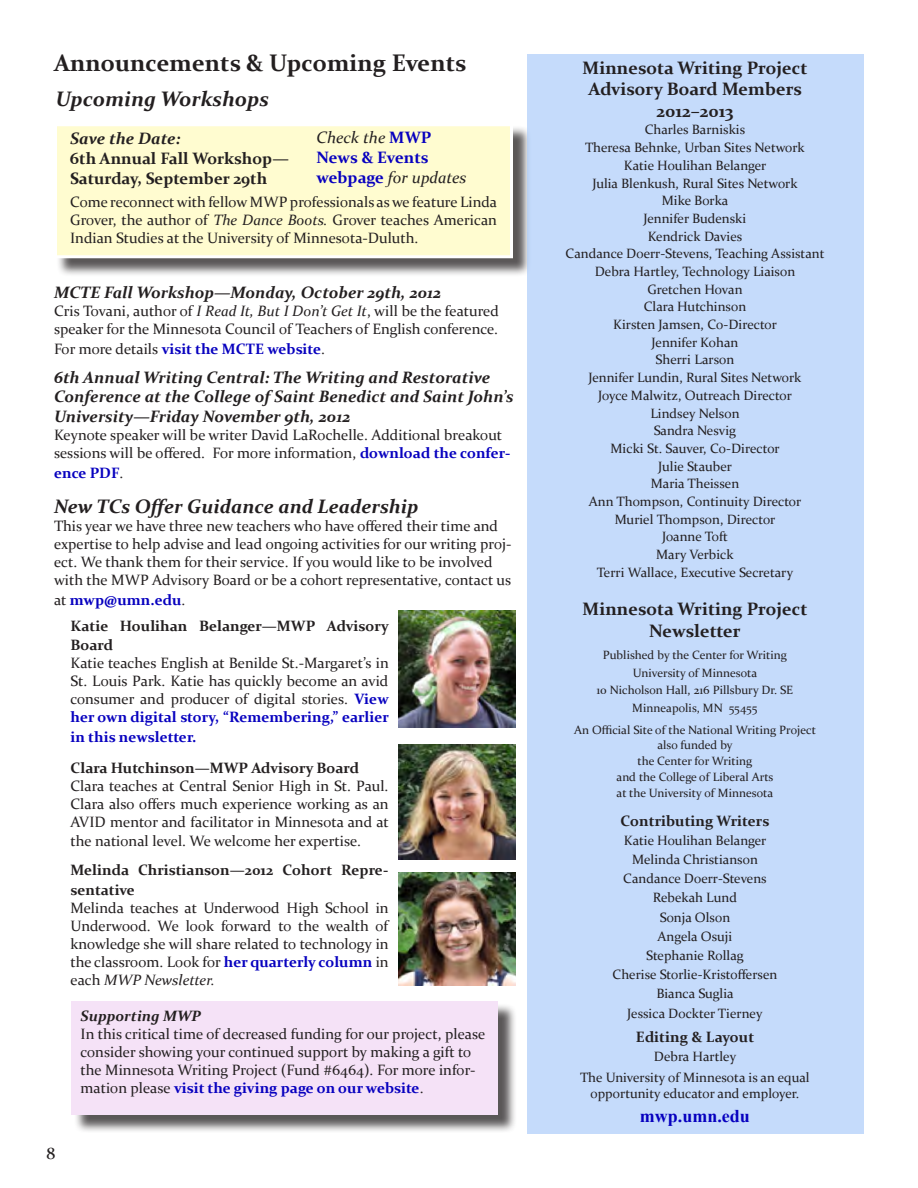
<style>
.page{position:relative;width:918px;height:1188px;background:#fff}
.page>*{position:absolute;margin:0;border:0;box-sizing:border-box;transform-origin:0 0}
.t1{font:700 24px "Constantia";color:#231f20}
.Paragraph_Style_5{font:italic 700 21px "Constantia";color:#231f20}
.t2{font:italic 700 19.5px "Constantia";color:#231f20}
.t3{font:700 18px "Constantia";color:#231f20}
.t4{font:700 18px "Times New Roman";color:#0700bf}
.t5{font:italic 700 16.5px/19.8px "Constantia";color:#231f20}
.t6{font:700 16.5px/19.8px "Constantia";color:#231f20}
.t7{font:italic 16.5px "Constantia";color:#231f20}
.t8{font:700 16.5px "Constantia";color:#0700bf}
.t9{font:16.5px "Constantia";color:#231f20}
.t10{font:15px/18px "Constantia";color:#231f20}
.t11{font:700 15px/19.8px "Constantia";color:#231f20}
.t12{font:700 15px "Constantia";color:#0700bf}
.t13{font:italic 700 15px "Constantia";color:#231f20}
.Paragraph_Style_5-2{font:13.5px "Constantia";color:#231f20}
.t14{font:12px "Constantia";color:#231f20}
.s1{font-weight:700;font-style:normal;color:#0700bf}
.s2{font-style:italic}
.s3{font-weight:400;color:#231f20}
.s4{font-weight:700;color:#0700bf}
</style>
<div class="page">
<div style="left:56px;top:126px;width:475px;height:151px;background:#231f20;opacity:.75"></div>
<div style="left:54px;top:123px;width:459px;height:135px;background:#fffcd0;border:3px solid #fff"></div>
<div style="left:73px;top:1003px;width:444px;height:131px;background:#231f20;opacity:.75"></div>
<div style="left:71px;top:1001px;width:427px;height:114px;background:#f5e2f7"></div>
<div style="left:528px;top:54px;width:336px;height:1080px;background:#c5dbfb"></div>
<img style="left:398px;top:872px;width:117px;height:114px">
<img style="left:398px;top:610px;width:117px;height:117px">
<img style="left:398px;top:744px;width:117px;height:116px">
<p class="t1" style="left:54px;top:46px;width:414px">Announcements &amp; Upcoming Events</p>
<p class="t3" style="left:583px;top:55px;width:227px">Minnesota Writing Project</p>
<p class="t3" style="left:588px;top:77px;width:215px">Advisory Board Members</p>
<p class="t3" style="left:656px;top:98px;width:79px">2012–2013</p>
<p class="Paragraph_Style_5-2" style="left:645px;top:121px;width:102px">Charles Barniskis</p>
<p class="Paragraph_Style_5-2" style="left:585px;top:138px;width:221px">Theresa Behnke, Urban Sites Network</p>
<p class="Paragraph_Style_5-2" style="left:624px;top:156px;width:144px">Katie Houlihan Belanger</p>
<p class="Paragraph_Style_5-2" style="left:592px;top:174px;width:207px">Julia Blenkush, Rural Sites Network</p>
<p class="Paragraph_Style_5-2" style="left:662px;top:191px;width:68px">Mike Borka</p>
<p class="Paragraph_Style_5-2" style="left:643px;top:209px;width:104px">Jennifer Budenski</p>
<p class="Paragraph_Style_5-2" style="left:648px;top:227px;width:96px">Kendrick Davies</p>
<p class="Paragraph_Style_5-2" style="left:566px;top:245px;width:260px">Candance Doerr-Stevens, Teaching Assistant</p>
<p class="Paragraph_Style_5-2" style="left:595px;top:262px;width:202px">Debra Hartley, Technology Liaison</p>
<p class="Paragraph_Style_5-2" style="left:647px;top:280px;width:97px">Gretchen Hovan</p>
<p class="Paragraph_Style_5-2" style="left:644px;top:298px;width:104px">Clara Hutchinson</p>
<p class="Paragraph_Style_5-2" style="left:613px;top:315px;width:165px">Kirsten Jamsen, Co-Director</p>
<p class="Paragraph_Style_5-2" style="left:652px;top:333px;width:88px">Jennifer Kohan</p>
<p class="Paragraph_Style_5-2" style="left:656px;top:351px;width:80px">Sherri Larson</p>
<p class="Paragraph_Style_5-2" style="left:588px;top:368px;width:215px">Jennifer Lundin, Rural Sites Network</p>
<p class="Paragraph_Style_5-2" style="left:598px;top:386px;width:195px">Joyce Malwitz, Outreach Director</p>
<p class="Paragraph_Style_5-2" style="left:650px;top:404px;width:91px">Lindsey Nelson</p>
<p class="Paragraph_Style_5-2" style="left:654px;top:422px;width:84px">Sandra Nesvig</p>
<p class="Paragraph_Style_5-2" style="left:610px;top:439px;width:171px">Micki St. Sauver, Co-Director</p>
<p class="Paragraph_Style_5-2" style="left:658px;top:457px;width:75px">Julie Stauber</p>
<p class="Paragraph_Style_5-2" style="left:651px;top:475px;width:90px">Maria Theissen</p>
<p class="Paragraph_Style_5-2" style="left:589px;top:492px;width:214px">Ann Thompson, Continuity Director</p>
<p class="Paragraph_Style_5-2" style="left:615px;top:510px;width:162px">Muriel Thompson, Director</p>
<p class="Paragraph_Style_5-2" style="left:662px;top:528px;width:68px">Joanne Toft</p>
<p class="Paragraph_Style_5-2" style="left:656px;top:545px;width:79px">Mary Verbick</p>
<p class="Paragraph_Style_5-2" style="left:597px;top:563px;width:198px">Terri Wallace, Executive Secretary</p>
<p class="t3" style="left:583px;top:596px;width:227px">Minnesota Writing Project</p>
<p class="t3" style="left:649px;top:618px;width:93px">Newsletter</p>
<p class="t14" style="left:603px;top:647px;width:186px">Published by the Center for Writing</p>
<p class="t14" style="left:633px;top:665px;width:126px">University of Minnesota</p>
<p class="t14" style="left:597px;top:682px;width:198px">10 Nicholson Hall, 216 Pillsbury Dr. SE</p>
<p class="t14" style="left:632px;top:699px;width:127px">Minneapolis, MN 55455</p>
<p class="t14" style="left:574px;top:721px;width:243px">An Official Site of the National Writing Project</p>
<p class="t14" style="left:657px;top:737px;width:77px">also funded by</p>
<p class="t14" style="left:638px;top:753px;width:116px">the Center for Writing</p>
<p class="t14" style="left:617px;top:769px;width:158px">and the College of Liberal Arts</p>
<p class="t14" style="left:617px;top:785px;width:158px">at the University of Minnesota</p>
<p class="t11" style="left:621px;top:810px;width:150px">Contributing Writers</p>
<p class="Paragraph_Style_5-2" style="left:624px;top:831px;width:144px">Katie Houlihan Belanger</p>
<p class="Paragraph_Style_5-2" style="left:632px;top:850px;width:127px">Melinda Christianson</p>
<p class="Paragraph_Style_5-2" style="left:623px;top:869px;width:145px">Candance Doerr-Stevens</p>
<p class="Paragraph_Style_5-2" style="left:653px;top:889px;width:86px">Rebekah Lund</p>
<p class="Paragraph_Style_5-2" style="left:660px;top:908px;width:72px">Sonja Olson</p>
<p class="Paragraph_Style_5-2" style="left:658px;top:927px;width:76px">Angela Osuji</p>
<p class="Paragraph_Style_5-2" style="left:646px;top:946px;width:99px">Stephanie Rollag</p>
<p class="Paragraph_Style_5-2" style="left:613px;top:965px;width:166px">Cherise Storlie-Kristoffersen</p>
<p class="Paragraph_Style_5-2" style="left:656px;top:985px;width:79px">Bianca Suglia</p>
<p class="Paragraph_Style_5-2" style="left:627px;top:1004px;width:137px">Jessica Dockter Tierney</p>
<p class="t11" style="left:636px;top:1026px;width:120px">Editing &amp; Layout</p>
<p class="Paragraph_Style_5-2" style="left:654px;top:1047px;width:84px">Debra Hartley</p>
<p class="Paragraph_Style_5-2" style="left:580px;top:1068px;width:231px">The University of Minnesota is an equal</p>
<p class="Paragraph_Style_5-2" style="left:590px;top:1084px;width:210px">opportunity educator and employer.</p>
<p class="t4" style="left:640px;top:1104px;width:112px">mwp.umn.edu</p>
<p class="Paragraph_Style_5" style="left:56px;top:85px;width:215px">Upcoming Workshops</p>
<p class="t7" style="left:317px;top:126px;width:116px">Check the <span class="s1">MWP</span></p>
<p class="t8" style="left:317px;top:146px;width:113px">News &amp; Events</p>
<p class="t7" style="left:317px;top:166px;width:152px"><span class="s1">webpage</span> for updates</p>
<p class="t10" style="left:70px;top:192px;width:428px;text-align:justify">Come reconnect with fellow MWP professionals as we feature Linda Grover, the author of <span class="s2">The Dance Boots.</span> Grover teaches American Indian Studies at the University of Minnesota-Duluth.</p>
<p class="t5" style="left:70px;top:128px;width:112px">Save the Date:</p>
<p class="t6" style="left:70px;top:147px;width:220px">6th Annual Fall Workshop—<br>Saturday, September 29th</p>
<p class="t5" style="left:54px;top:282px;width:389px">MCTE Fall Workshop—Monday, October 29th, 2012</p>
<p class="t10" style="left:54px;top:301px;width:446px">Cris Tovani, author of <span class="s2">I Read It, But I Don’t Get It</span>, will be the featured speaker for the Minnesota Council of Teachers of English conference.</p>
<p class="t12" style="left:54px;top:338px;width:273px"><span class="s3">For more details</span> visit the MCTE website<span class="s3">.</span></p>
<p class="t5" style="left:54px;top:366px;width:461px">6th Annual Writing Central: The Writing and Restorative<br>Conference at the College of Saint Benedict and Saint John’s<br>University—Friday November 9th, 2012</p>
<p class="t10" style="left:54px;top:425px;width:458px">Keynote speaker will be writer David LaRochelle. Additional breakout sessions will be offered. For more information, <span class="s4">download the confer-</span></p>
<p class="t12" style="left:54px;top:463px;width:71px">ence PDF<span class="s3">.</span></p>
<p class="t2" style="left:54px;top:493px;width:366px">New TCs Offer Guidance and Leadership</p>
<p class="t10" style="left:54px;top:517px;width:459px">This year we have three new teachers who have offered their time and expertise to help advise and lead ongoing activities for our writing proj&shy;ect. We thank them for their service. If you would like to be involved with the MWP Advisory Board or be a cohort representative, contact us</p>
<p class="t12" style="left:54px;top:590px;width:133px"><span class="s3">at</span> mwp@umn.edu<span class="s3">.</span></p>
<p class="t11" style="left:70px;top:615px;width:320px">Katie Houlihan Belanger—MWP Advisory<br>Board</p>
<p class="t10" style="left:70px;top:654px;width:320px;text-align:justify">Katie teaches English at Benilde St.-Margaret’s in St. Louis Park. Katie has quickly become an avid consumer and producer of digital stories. <span class="s4">View her own digital story, “Remembering,” earlier</span></p>
<p class="t12" style="left:71px;top:727px;width:128px">in this newsletter.</p>
<p class="t11" style="left:71px;top:757px;width:290px">Clara Hutchinson—MWP Advisory Board</p>
<p class="t10" style="left:71px;top:776px;width:320px;text-align:justify">Clara teaches at Central Senior High in St. Paul.<br>Clara also offers much experience working as an AVID mentor and facilitator in Minnesota and at</p>
<p class="t10" style="left:71px;top:832px;width:292px">the national level. We welcome her expertise.</p>
<p class="t11" style="left:71px;top:859px;width:320px">Melinda Christianson—2012 Cohort Repre&shy;sentative</p>
<p class="t10" style="left:71px;top:898px;width:320px;text-align:justify">Melinda teaches at Underwood High School in Underwood. We look forward to the wealth of knowledge she will share related to technology in the classroom. Look for <span class="s4">her quarterly column</span> in each <span class="s2">MWP Newsletter.</span></p>
<p class="t13" style="left:81px;top:1005px;width:122px">Supporting MWP</p>
<p class="t10" style="left:81px;top:1024px;width:406px">In this critical time of decreased funding for our project, please consider showing your continued support by making a gift to the Minnesota Writing Project (Fund #6464). For more infor&shy;mation please <span class="s4">visit the giving page on our website</span>.</p>
<p class="t9" style="left:46px;top:1142px;width:10px">8</p>
</div>
